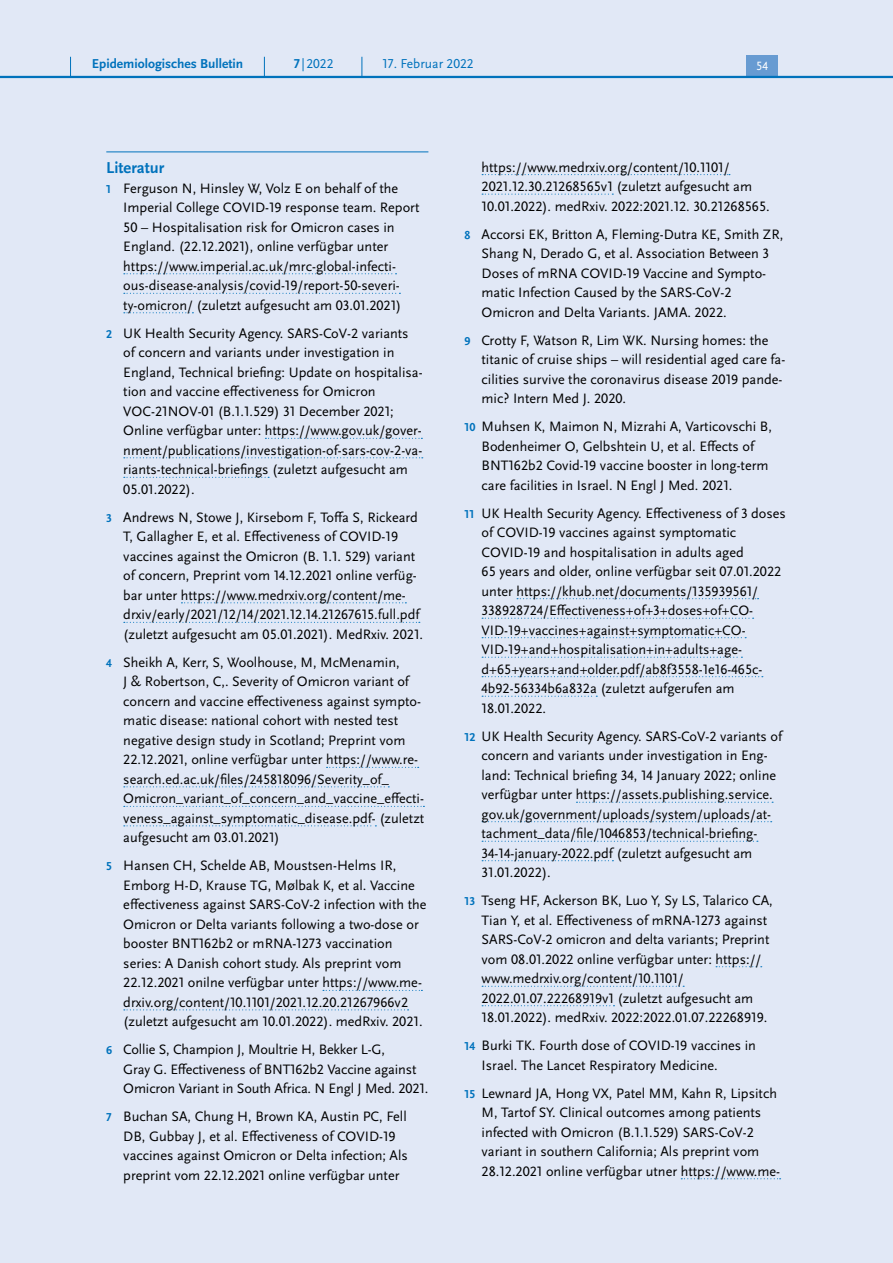
<style>
.page{position:relative;width:893px;height:1263px;background:#fff}
.page>*{position:absolute;margin:0;border:0;box-sizing:border-box;transform-origin:0 0}
.H4_-_Anhang_allerers{font:700 16.5px "Scala Sans Pro";color:#0072bc}
.t1{font:14.25px/19.5px "Scala Sans Pro";color:#000}
.t2{font:700 13.5px "Scala Sans Pro";color:#0072bc}
.t3{font:13.5px "Scala Sans Pro";color:#0072bc}
.t4{font:12.45px "Scala Sans Pro";color:#fff}
.s1{font-weight:700}
.s2{font-weight:700;font-size:12px;color:#0072bc}
</style>
<div class="page">
<div style="left:0;top:78px;width:893px;height:1185px;background:#e1e8f6"></div>
<hr style="left:106px;top:152px;width:322px;height:1px;background:#0072bc">
<svg style="left:124px;top:273px;width:273px;height:1px"></svg>
<svg style="left:124px;top:293px;width:276px;height:1px"></svg>
<svg style="left:124px;top:312px;width:69px;height:1px"></svg>
<svg style="left:265px;top:438px;width:157px;height:1px"></svg>
<svg style="left:124px;top:457px;width:299px;height:1px"></svg>
<svg style="left:124px;top:477px;width:145px;height:1px"></svg>
<svg style="left:181px;top:602px;width:225px;height:1px"></svg>
<svg style="left:124px;top:622px;width:296px;height:1px"></svg>
<svg style="left:327px;top:767px;width:92px;height:1px"></svg>
<svg style="left:124px;top:786px;width:265px;height:1px"></svg>
<svg style="left:124px;top:806px;width:300px;height:1px"></svg>
<svg style="left:124px;top:825px;width:252px;height:1px"></svg>
<svg style="left:323px;top:990px;width:99px;height:1px"></svg>
<svg style="left:124px;top:1009px;width:285px;height:1px"></svg>
<svg style="left:482px;top:174px;width:248px;height:1px"></svg>
<svg style="left:482px;top:194px;width:131px;height:1px"></svg>
<svg style="left:517px;top:598px;width:242px;height:1px"></svg>
<svg style="left:482px;top:618px;width:272px;height:1px"></svg>
<svg style="left:482px;top:637px;width:264px;height:1px"></svg>
<svg style="left:482px;top:657px;width:260px;height:1px"></svg>
<svg style="left:482px;top:676px;width:281px;height:1px"></svg>
<svg style="left:482px;top:696px;width:115px;height:1px"></svg>
<svg style="left:576px;top:802px;width:197px;height:1px"></svg>
<svg style="left:482px;top:821px;width:290px;height:1px"></svg>
<svg style="left:482px;top:841px;width:276px;height:1px"></svg>
<svg style="left:482px;top:860px;width:131px;height:1px"></svg>
<svg style="left:716px;top:966px;width:46px;height:1px"></svg>
<svg style="left:482px;top:986px;width:202px;height:1px"></svg>
<svg style="left:482px;top:1005px;width:132px;height:1px"></svg>
<svg style="left:681px;top:1178px;width:100px;height:1px"></svg>
<div style="left:0;top:0;width:893px;height:77px;background:#e1e8f6"></div>
<div style="left:746px;top:55px;width:32px;height:21px;background:#679bd2"></div>
<hr style="left:0;top:76px;width:893px;height:2px;background:#0072bc">
<svg style="left:70px;top:57px;width:1px;height:19px"></svg>
<svg style="left:264px;top:57px;width:1px;height:19px"></svg>
<svg style="left:362px;top:57px;width:1px;height:19px"></svg>
<p class="t2" style="left:92px;top:55px;width:153px">Epidemiologisches Bulletin</p>
<p class="t3" style="left:294px;top:55px;width:41px"><span class="s1">7</span> |2022</p>
<p class="t3" style="left:383px;top:55px;width:93px">17. Februar 2022</p>
<p class="t4" style="left:756px;top:59px;width:13px">54</p>
<h4 class="H4_-_Anhang_allerers" style="left:106px;top:158px;width:60px">Literatur</h4>
<p class="t1" style="left:123px;top:178px;width:298px;text-indent:-17px"><span class="s2">1</span> Ferguson N, Hinsley W, Volz E on behalf of the Imperial College COVID-19 response team. Report 50 – Hospitalisation risk for Omicron cases in England. (22.12.2021), online verfügbar unter https://www.imperial.ac.uk/mrc-global-infecti&shy;ous-disease-analysis/covid-19/report-50-severi&shy;ty-omicron/ (zuletzt aufgesucht am 03.01.2021)</p>
<p class="t1" style="left:123px;top:323px;width:301px;text-indent:-17px"><span class="s2">2</span> UK Health Security Agency. SARS-CoV-2 variants of concern and variants under investigation in England, Technical briefing: Update on hospitalisa&shy;tion and vaccine effectiveness for Omicron VOC-21NOV-01 (B.1.1.529) 31 December 2021; Online verfügbar unter: https://www.gov.uk/gover&shy;nment/publications/investigation-of-sars-cov-2-va&shy;riants-technical-briefings (zuletzt aufgesucht am 05.01.2022).</p>
<p class="t1" style="left:123px;top:507px;width:301px;text-indent:-17px"><span class="s2">3</span> Andrews N, Stowe J, Kirsebom F, Toffa S, Rickeard T, Gallagher E, et al. Effectiveness of COVID-19 vaccines against the Omicron (B. 1.1. 529) variant of concern, Preprint vom 14.12.2021 online verfüg&shy;bar unter https://www.medrxiv.org/content/me&shy;drxiv/early/2021/12/14/2021.12.14.21267615.full.pdf (zuletzt aufgesucht am 05.01.2021). MedRxiv. 2021.</p>
<p class="t1" style="left:123px;top:652px;width:302px;text-indent:-17px"><span class="s2">4</span> Sheikh A, Kerr, S, Woolhouse, M, McMenamin,<br>J &amp; Robertson, C,. Severity of Omicron variant of concern and vaccine effectiveness against sympto&shy;matic disease: national cohort with nested test negative design study in Scotland; Preprint vom 22.12.2021, online verfügbar unter https://www.re&shy;search.ed.ac.uk/files/245818096/Severity_of_ Omicron_variant_of_concern_and_vaccine_effecti&shy;veness_against_symptomatic_disease.pdf- (zuletzt aufgesucht am 03.01.2021)</p>
<p class="t1" style="left:123px;top:856px;width:305px;text-indent:-17px"><span class="s2">5</span> Hansen CH, Schelde AB, Moustsen-Helms IR, Emborg H-D, Krause TG, Mølbak K, et al. Vaccine effectiveness against SARS-CoV-2 infection with the Omicron or Delta variants following a two-dose or booster BNT162b2 or mRNA-1273 vaccination series: A Danish cohort study. Als preprint vom 22.12.2021 onilne verfügbar unter https://www.me&shy;drxiv.org/content/10.1101/2021.12.20.21267966v2 (zuletzt aufgesucht am 10.01.2022). medRxiv. 2021.</p>
<p class="t1" style="left:123px;top:1040px;width:306px;text-indent:-17px"><span class="s2">6</span> Collie S, Champion J, Moultrie H, Bekker L-G,<br>Gray G. Effectiveness of BNT162b2 Vaccine against<br>Omicron Variant in South Africa. N Engl J Med. 2021.</p>
<p class="t1" style="left:123px;top:1107px;width:286px;text-indent:-17px"><span class="s2">7</span> Buchan SA, Chung H, Brown KA, Austin PC, Fell DB, Gubbay J, et al. Effectiveness of COVID-19 vaccines against Omicron or Delta infection; Als preprint vom 22.12.2021 online verfügbar unter</p>
<p class="t1" style="left:482px;top:157px;width:290px">https://www.medrxiv.org/content/10.1101/<br>2021.12.30.21268565v1 (zuletzt aufgesucht am<br>10.01.2022). medRxiv. 2022:2021.12. 30.21268565.</p>
<p class="t1" style="left:482px;top:224px;width:303px;text-indent:-17px"><span class="s2">8</span> Accorsi EK, Britton A, Fleming-Dutra KE, Smith ZR, Shang N, Derado G, et al. Association Between 3<br>Doses of mRNA COVID-19 Vaccine and Sympto&shy;matic Infection Caused by the SARS-CoV-2<br>Omicron and Delta Variants. JAMA. 2022.</p>
<p class="t1" style="left:482px;top:330px;width:305px;text-indent:-17px"><span class="s2">9</span> Crotty F, Watson R, Lim WK. Nursing homes: the titanic of cruise ships – will residential aged care fa&shy;cilities survive the coronavirus disease 2019 pande&shy;mic? Intern Med J. 2020.</p>
<p class="t1" style="left:482px;top:417px;width:292px;text-indent:-17px"><span class="s2">10</span> Muhsen K, Maimon N, Mizrahi A, Varticovschi B, Bodenheimer O, Gelbshtein U, et al. Effects of BNT162b2 Covid-19 vaccine booster in long-term care facilities in Israel. N Engl J Med. 2021.</p>
<p class="t1" style="left:482px;top:503px;width:306px;text-indent:-17px"><span class="s2">11</span> UK Health Security Agency. Effectiveness of 3 doses of COVID-19 vaccines against symptomatic COVID-19 and hospitalisation in adults aged<br>65 years and older, online verfügbar seit 07.01.2022 unter https://khub.net/documents/135939561/ 338928724/Effectiveness+of+3+doses+of+CO-VID-19+vaccines+against+symptomatic+CO-VID-19+and+hospitalisation+in+adults+age&shy;d+65+years+and+older.pdf/ab8f3558-1e16-465c-4b92-56334b6a832a (zuletzt aufgerufen am 18.01.2022.</p>
<p class="t1" style="left:482px;top:726px;width:302px;text-indent:-17px"><span class="s2">12</span> UK Health Security Agency. SARS-CoV-2 variants of concern and variants under investigation in Eng&shy;land: Technical briefing 34, 14 January 2022; online verfügbar unter https://assets.publishing.service. gov.uk/government/uploads/system/uploads/at&shy;tachment_data/file/1046853/technical-briefing-34-14-january-2022.pdf (zuletzt aufgesucht am 31.01.2022).</p>
<p class="t1" style="left:482px;top:891px;width:293px;text-indent:-17px"><span class="s2">13</span> Tseng HF, Ackerson BK, Luo Y, Sy LS, Talarico CA, Tian Y, et al. Effectiveness of mRNA-1273 against SARS-CoV-2 omicron and delta variants; Preprint vom 08.01.2022 online verfügbar unter: https:// www.medrxiv.org/content/10.1101/ 2022.01.07.22268919v1 (zuletzt aufgesucht am 18.01.2022). medRxiv. 2022:2022.01.07.22268919.</p>
<p class="t1" style="left:482px;top:1036px;width:276px;text-indent:-17px"><span class="s2">14</span> Burki TK. Fourth dose of COVID-19 vaccines in<br>Israel. The Lancet Respiratory Medicine.</p>
<p class="t1" style="left:482px;top:1083px;width:300px;text-indent:-17px"><span class="s2">15</span> Lewnard JA, Hong VX, Patel MM, Kahn R, Lipsitch M, Tartof SY. Clinical outcomes among patients infected with Omicron (B.1.1.529) SARS-CoV-2 variant in southern California; Als preprint vom 28.12.2021 online verfügbar utner https://www.me-</p>
</div>
